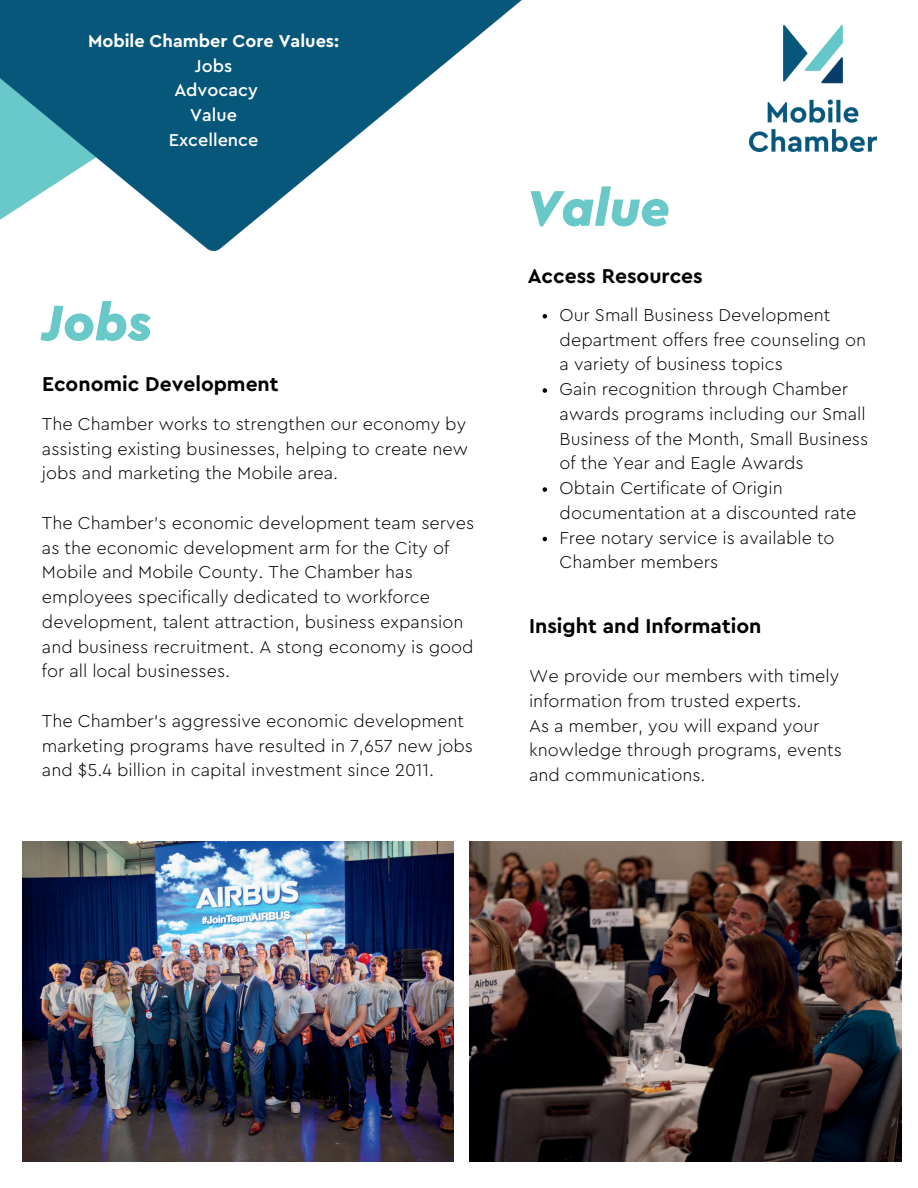
<style>
.page{position:relative;width:918px;height:1188px;background:#fff}
.page>*{position:absolute;margin:0;border:0;box-sizing:border-box;transform-origin:0 0}
.t1{font:italic 900 52.5px "Cera Pro";color:#69c8c8}
.t2{font:700 21px "Cera Pro";color:#000}
.t3{font:300 18px/24.8px "Cera Pro";color:#000}
.t4{font:500 18px/24.8px "Cera Pro";color:#fff;text-align:center}
.t5{font:700 18px "Cera Pro";color:#fff}
</style>
<div class="page">
<img style="left:0;top:0;width:522px;height:251px">
<img style="left:22px;top:842px;width:432px;height:320px">
<svg style="left:543px;top:314px;width:4px;height:5px"></svg>
<svg style="left:543px;top:388px;width:4px;height:5px"></svg>
<svg style="left:543px;top:487px;width:4px;height:5px"></svg>
<svg style="left:543px;top:537px;width:4px;height:4px"></svg>
<img style="left:469px;top:842px;width:432px;height:320px">
<img style="left:749px;top:26px;width:127px;height:126px">
<p class="t5" style="left:88px;top:29px;width:253px">Mobile Chamber Core Values:</p>
<p class="t4" style="left:169px;top:52px;width:91px">Jobs<br>Advocacy<br>Value<br>Excellence</p>
<h1 class="t1" style="left:42px;top:288px;width:111px">Jobs</h1>
<p class="t2" style="left:42px;top:370px;width:238px">Economic Development</p>
<p class="t3" style="left:42px;top:411px;width:428px;text-align:justify">The Chamber works to strengthen our economy by assisting existing businesses, helping to create new jobs and marketing the Mobile area.</p>
<p class="t3" style="left:42px;top:510px;width:434px">The Chamber’s economic development team serves as the economic development arm for the City of Mobile and Mobile County. The Chamber has employees specifically dedicated to workforce development, talent attraction, business expansion and business recruitment. A stong economy is good for all local businesses.</p>
<p class="t3" style="left:42px;top:708px;width:433px">The Chamber’s aggressive economic development marketing programs have resulted in 7,657 new jobs and $5.4 billion in capital investment since 2011.</p>
<h1 class="t1" style="left:527px;top:173px;width:145px">Value</h1>
<p class="t2" style="left:528px;top:262px;width:177px">Access Resources</p>
<p class="t3" style="left:560px;top:302px;width:310px">Our Small Business Development department offers free counseling on a variety of business topics<br>Gain recognition through Chamber awards programs including our Small<br>Business of the Month, Small Business of the Year and Eagle Awards<br>Obtain Certificate of Origin documentation at a discounted rate<br>Free notary service is available to<br>Chamber members</p>
<p class="t2" style="left:529px;top:612px;width:234px">Insight and Information</p>
<p class="t3" style="left:529px;top:663px;width:314px">We provide our members with timely information from trusted experts.<br>As a member, you will expand your knowledge through programs, events and communications.</p>
</div>
